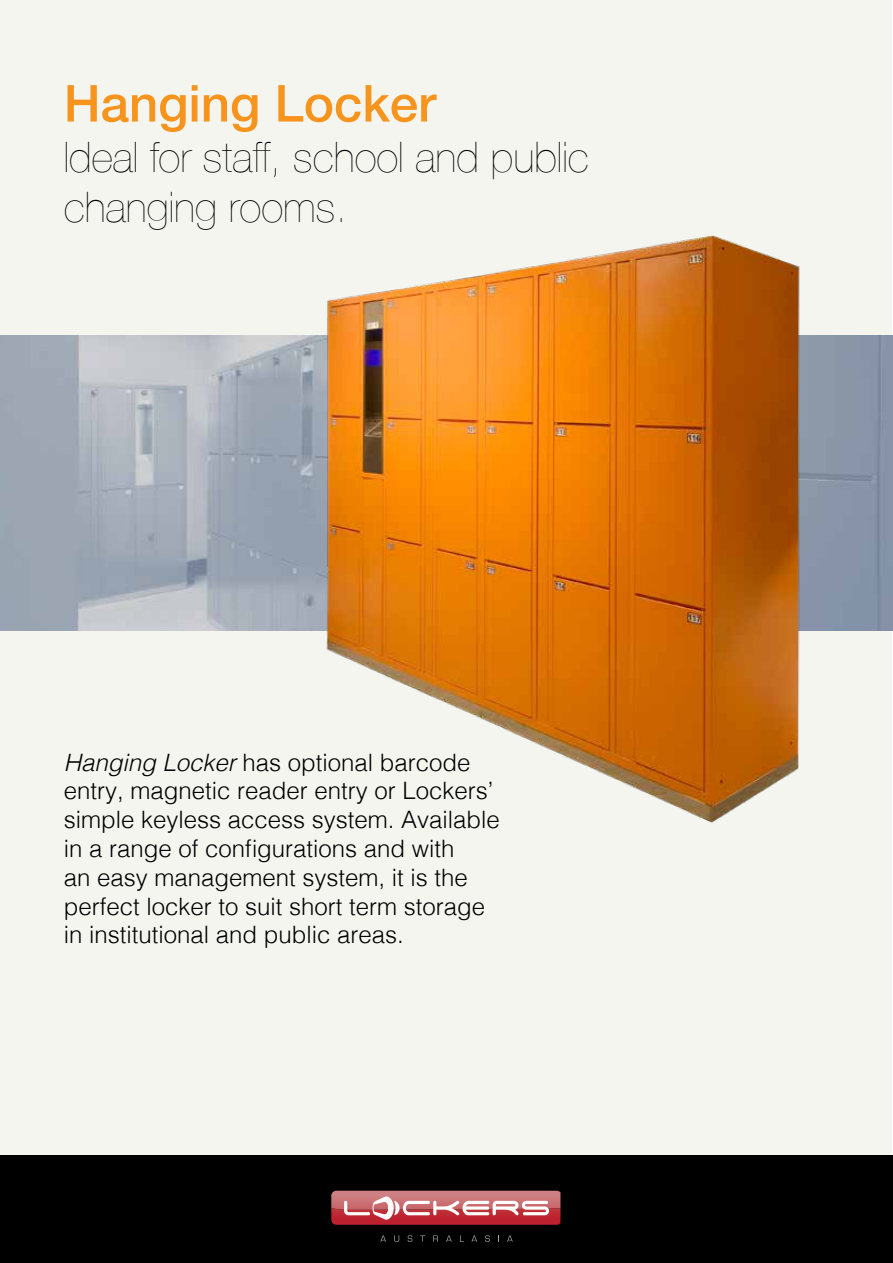
<style>
.page{position:relative;width:893px;height:1263px;background:#fff}
.page>*{position:absolute;margin:0;border:0;box-sizing:border-box;transform-origin:0 0}
.t1{font:500 51px "Helvetica Neue";color:#f7941e}
.t2{font:200 42px/50.4px "Helvetica Neue";color:#000}
.t3{font:300 24px/28.8px "Helvetica";color:#000}
.s1{font-style:italic}
</style>
<div class="page">
<div style="left:1px;top:1px;width:891px;height:1262px;background:#f5f5f0"></div>
<img style="left:0;top:336px;width:893px;height:294px">
<div style="left:0;top:1156px;width:893px;height:107px;background:#000"></div>
<img style="left:331px;top:1191px;width:229px;height:5px">
<svg style="left:331px;top:1196px;width:229px;height:29px;background:#cd6d73"></svg>
<svg style="left:380px;top:1235px;width:6px;height:7px"></svg>
<svg style="left:394px;top:1235px;width:5px;height:7px"></svg>
<svg style="left:408px;top:1235px;width:4px;height:7px"></svg>
<svg style="left:420px;top:1235px;width:5px;height:7px"></svg>
<svg style="left:433px;top:1235px;width:5px;height:7px"></svg>
<svg style="left:446px;top:1235px;width:6px;height:7px"></svg>
<svg style="left:471px;top:1235px;width:6px;height:7px"></svg>
<svg style="left:485px;top:1235px;width:5px;height:7px"></svg>
<svg style="left:507px;top:1235px;width:6px;height:7px"></svg>
<img style="left:297px;top:235px;width:524px;height:588px">
<h1 class="t1" style="left:64px;top:62px;width:374px">Hanging Locker</h1>
<h2 class="t2" style="left:64px;top:130px;width:527px">Ideal for staff, school and public changing rooms.</h2>
<p class="t3" style="left:64px;top:746px;width:438px"><span class="s1">Hanging Locker</span> has optional barcode entry, magnetic reader entry or Lockers’ simple keyless access system. Available in a range of configurations and with<br>an easy management system, it is the perfect locker to suit short term storage in institutional and public areas.</p>
</div>
